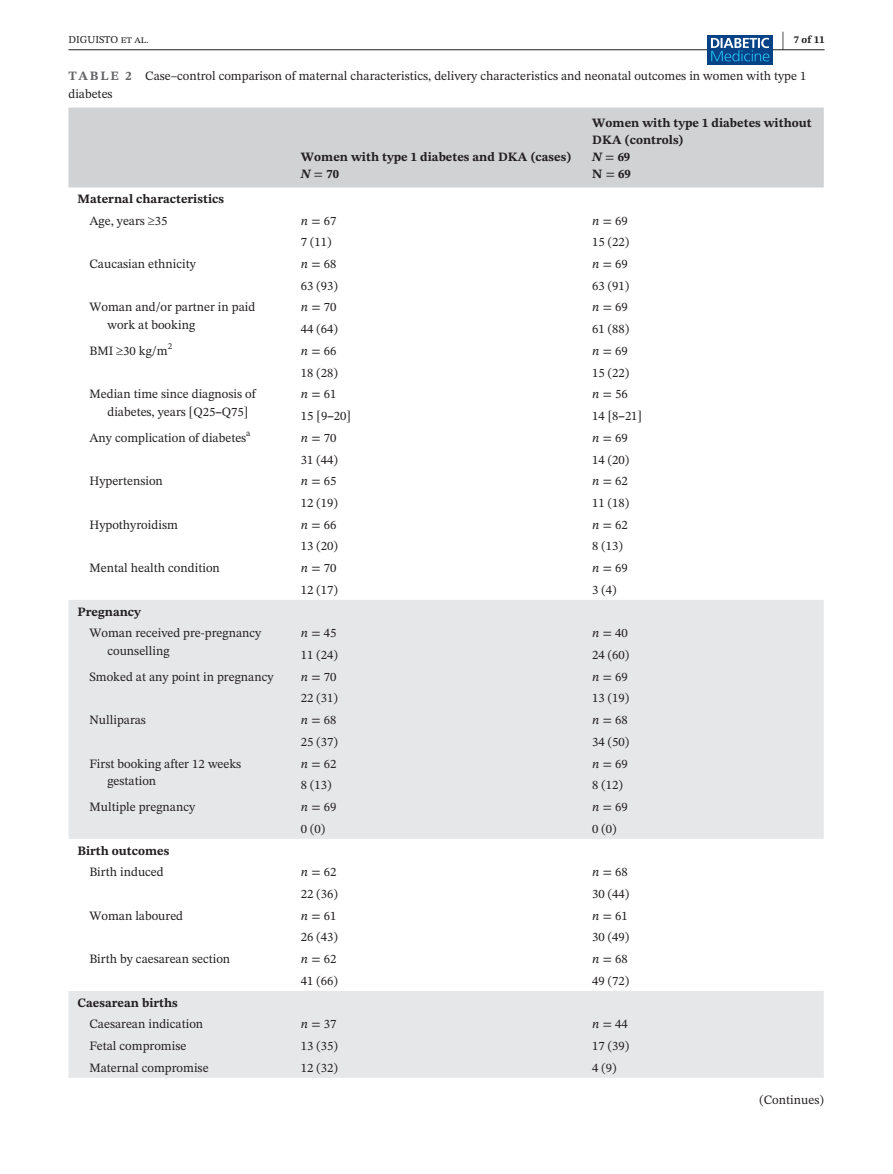
<style>
.page{position:relative;width:893px;height:1174px;background:#fff}
.page>*{position:absolute;margin:0;border:0;box-sizing:border-box;transform-origin:0 0}
.t1{font:700 21px "STIX Two Text";color:#231f20;scale:.42 1}
.t2{font:12.75px/17.2px "STIX Two Text";color:#231f20}
.t3{font:700 12.75px/17.2px "STIX Two Text";color:#231f20}
.t4{font:10.5px "STIX Two Text";color:#231f20}
.t5{font:700 10.5px "STIX Two Text";color:#231f20}
.s1{font-weight:700;color:#636366}
.s2{font-weight:400}
.s3{font-style:italic}
.s4{font-weight:700}
</style>
<div class="page">
<hr style="left:68px;top:49px;width:756px;height:1px;background:#231f20">
<div style="left:707px;top:35px;width:65px;height:30px;background:#054286"></div>
<svg style="left:711px;top:38px;width:58px;height:23px"></svg>
<div style="left:68px;top:108px;width:756px;height:79px;background:#d1d2d4"></div>
<svg style="left:68px;top:600px;width:756px;height:477px;fill:#e6e7e9"></svg>
<h1 class="t1" style="left:782px;top:24px;width:8px">|</h1>
<p class="t4" style="left:68px;top:32px;width:82px">DIGUISTO et al.</p>
<p class="t5" style="left:794px;top:32px;width:32px">7 of 11</p>
<p class="t2" style="left:68px;top:66px;width:739px;line-height:18px"><span class="s1">TABLE 2</span> Case–control comparison of maternal characteristics, delivery characteristics and neonatal outcomes in women with type 1 diabetes</p>
<p class="t3" style="left:89px;top:188px;width:136px;line-height:21.8px;text-indent:-12px">Maternal characteristics<br><span class="s2">Age, years</span> ≥<span class="s2">35</span></p>
<p class="t3" style="left:301px;top:148px;width:272px">Women with type 1 diabetes and DKA (cases)<br><span class="s3">N</span> <span class="s2">=</span> 70</p>
<p class="t3" style="left:592px;top:114px;width:221px">Women with type 1 diabetes without<br>DKA (controls)<br><span class="s3">N</span> <span class="s2">=</span> 69<br>N <span class="s2">=</span> 69</p>
<p class="t2" style="left:301px;top:212px;width:37px"><span class="s3">n</span> = 67</p>
<p class="t2" style="left:592px;top:212px;width:37px"><span class="s3">n</span> = 69</p>
<p class="t2" style="left:301px;top:233px;width:32px">7 (11)</p>
<p class="t2" style="left:592px;top:233px;width:38px">15 (22)</p>
<p class="t2" style="left:89px;top:255px;width:108px">Caucasian ethnicity</p>
<p class="t2" style="left:301px;top:255px;width:37px"><span class="s3">n</span> = 68</p>
<p class="t2" style="left:592px;top:255px;width:37px"><span class="s3">n</span> = 69</p>
<p class="t2" style="left:301px;top:277px;width:38px">63 (93)</p>
<p class="t2" style="left:592px;top:277px;width:38px">63 (91)</p>
<p class="t2" style="left:107px;top:298px;width:149px;text-indent:-18px">Woman and/or partner in paid work at booking</p>
<p class="t2" style="left:301px;top:298px;width:37px"><span class="s3">n</span> = 70</p>
<p class="t2" style="left:592px;top:298px;width:37px"><span class="s3">n</span> = 69</p>
<p class="t2" style="left:301px;top:320px;width:38px">44 (64)</p>
<p class="t2" style="left:592px;top:320px;width:38px">61 (88)</p>
<p class="t2" style="left:89px;top:342px;width:84px">BMI ≥30 kg/m<sup>2</sup></p>
<p class="t2" style="left:301px;top:342px;width:37px"><span class="s3">n</span> = 66</p>
<p class="t2" style="left:592px;top:342px;width:37px"><span class="s3">n</span> = 69</p>
<p class="t2" style="left:301px;top:364px;width:38px">18 (28)</p>
<p class="t2" style="left:592px;top:364px;width:38px">15 (22)</p>
<p class="t2" style="left:107px;top:385px;width:150px;text-indent:-18px">Median time since diagnosis of diabetes, years [Q25<span class="s4">–</span>Q75]</p>
<p class="t2" style="left:301px;top:385px;width:37px"><span class="s3">n</span> = 61</p>
<p class="t2" style="left:592px;top:385px;width:37px"><span class="s3">n</span> = 56</p>
<p class="t2" style="left:301px;top:407px;width:51px">15 [9<span class="s4">–</span>20]</p>
<p class="t2" style="left:592px;top:407px;width:51px">14 [8<span class="s4">–</span>21]</p>
<p class="t2" style="left:89px;top:429px;width:163px">Any complication of diabetes<sup>a</sup></p>
<p class="t2" style="left:301px;top:429px;width:37px"><span class="s3">n</span> = 70</p>
<p class="t2" style="left:592px;top:429px;width:37px"><span class="s3">n</span> = 69</p>
<p class="t2" style="left:301px;top:450px;width:38px">31 (44)</p>
<p class="t2" style="left:592px;top:450px;width:38px">14 (20)</p>
<p class="t2" style="left:89px;top:472px;width:75px">Hypertension</p>
<p class="t2" style="left:301px;top:472px;width:37px"><span class="s3">n</span> = 65</p>
<p class="t2" style="left:592px;top:472px;width:37px"><span class="s3">n</span> = 62</p>
<p class="t2" style="left:301px;top:494px;width:38px">12 (19)</p>
<p class="t2" style="left:592px;top:494px;width:38px">11 (18)</p>
<p class="t2" style="left:89px;top:516px;width:90px">Hypothyroidism</p>
<p class="t2" style="left:301px;top:516px;width:37px"><span class="s3">n</span> = 66</p>
<p class="t2" style="left:592px;top:516px;width:37px"><span class="s3">n</span> = 62</p>
<p class="t2" style="left:301px;top:537px;width:38px">13 (20)</p>
<p class="t2" style="left:592px;top:537px;width:32px">8 (13)</p>
<p class="t2" style="left:89px;top:559px;width:132px">Mental health condition</p>
<p class="t2" style="left:301px;top:559px;width:37px"><span class="s3">n</span> = 70</p>
<p class="t2" style="left:592px;top:559px;width:37px"><span class="s3">n</span> = 69</p>
<p class="t2" style="left:301px;top:581px;width:38px">12 (17)</p>
<p class="t2" style="left:592px;top:581px;width:26px">3 (4)</p>
<p class="t3" style="left:77px;top:603px;width:65px">Pregnancy</p>
<p class="t2" style="left:107px;top:624px;width:155px;text-indent:-18px">Woman received pre-pregnancy counselling</p>
<p class="t2" style="left:301px;top:624px;width:37px"><span class="s3">n</span> = 45</p>
<p class="t2" style="left:592px;top:624px;width:37px"><span class="s3">n</span> = 40</p>
<p class="t2" style="left:301px;top:646px;width:38px">11 (24)</p>
<p class="t2" style="left:592px;top:646px;width:38px">24 (60)</p>
<p class="t2" style="left:89px;top:668px;width:186px">Smoked at any point in pregnancy</p>
<p class="t2" style="left:301px;top:668px;width:37px"><span class="s3">n</span> = 70</p>
<p class="t2" style="left:592px;top:668px;width:37px"><span class="s3">n</span> = 69</p>
<p class="t2" style="left:301px;top:689px;width:38px">22 (31)</p>
<p class="t2" style="left:592px;top:689px;width:38px">13 (19)</p>
<p class="t2" style="left:89px;top:711px;width:58px">Nulliparas</p>
<p class="t2" style="left:301px;top:711px;width:37px"><span class="s3">n</span> = 68</p>
<p class="t2" style="left:592px;top:711px;width:37px"><span class="s3">n</span> = 68</p>
<p class="t2" style="left:301px;top:733px;width:38px">25 (37)</p>
<p class="t2" style="left:592px;top:733px;width:38px">34 (50)</p>
<p class="t2" style="left:107px;top:754px;width:135px;text-indent:-18px">First booking after 12 weeks gestation</p>
<p class="t2" style="left:301px;top:754px;width:37px"><span class="s3">n</span> = 62</p>
<p class="t2" style="left:592px;top:754px;width:37px"><span class="s3">n</span> = 69</p>
<p class="t2" style="left:301px;top:776px;width:32px">8 (13)</p>
<p class="t2" style="left:592px;top:776px;width:32px">8 (12)</p>
<p class="t2" style="left:89px;top:798px;width:107px">Multiple pregnancy</p>
<p class="t2" style="left:301px;top:798px;width:37px"><span class="s3">n</span> = 69</p>
<p class="t2" style="left:592px;top:798px;width:37px"><span class="s3">n</span> = 69</p>
<p class="t2" style="left:301px;top:820px;width:26px">0 (0)</p>
<p class="t2" style="left:592px;top:820px;width:26px">0 (0)</p>
<p class="t3" style="left:77px;top:842px;width:93px">Birth outcomes</p>
<p class="t2" style="left:89px;top:863px;width:76px">Birth induced</p>
<p class="t2" style="left:301px;top:863px;width:37px"><span class="s3">n</span> = 62</p>
<p class="t2" style="left:592px;top:863px;width:37px"><span class="s3">n</span> = 68</p>
<p class="t2" style="left:301px;top:885px;width:38px">22 (36)</p>
<p class="t2" style="left:592px;top:885px;width:38px">30 (44)</p>
<p class="t2" style="left:89px;top:906px;width:95px">Woman laboured</p>
<p class="t2" style="left:301px;top:906px;width:37px"><span class="s3">n</span> = 61</p>
<p class="t2" style="left:592px;top:906px;width:37px"><span class="s3">n</span> = 61</p>
<p class="t2" style="left:301px;top:928px;width:38px">26 (43)</p>
<p class="t2" style="left:592px;top:928px;width:38px">30 (49)</p>
<p class="t2" style="left:89px;top:950px;width:142px">Birth by caesarean section</p>
<p class="t2" style="left:301px;top:950px;width:37px"><span class="s3">n</span> = 62</p>
<p class="t2" style="left:592px;top:950px;width:37px"><span class="s3">n</span> = 68</p>
<p class="t2" style="left:301px;top:972px;width:38px">41 (66)</p>
<p class="t2" style="left:592px;top:972px;width:38px">49 (72)</p>
<p class="t3" style="left:77px;top:994px;width:102px">Caesarean births</p>
<p class="t2" style="left:89px;top:1015px;width:115px">Caesarean indication</p>
<p class="t2" style="left:301px;top:1015px;width:37px"><span class="s3">n</span> = 37</p>
<p class="t2" style="left:592px;top:1015px;width:37px"><span class="s3">n</span> = 44</p>
<p class="t2" style="left:89px;top:1037px;width:98px">Fetal compromise</p>
<p class="t2" style="left:301px;top:1037px;width:38px">13 (35)</p>
<p class="t2" style="left:592px;top:1037px;width:38px">17 (39)</p>
<p class="t2" style="left:89px;top:1058px;width:121px">Maternal compromise</p>
<p class="t2" style="left:301px;top:1058px;width:38px">12 (32)</p>
<p class="t2" style="left:592px;top:1058px;width:26px">4 (9)</p>
<p class="t2" style="left:759px;top:1091px;width:66px">(Continues)</p>
</div>
